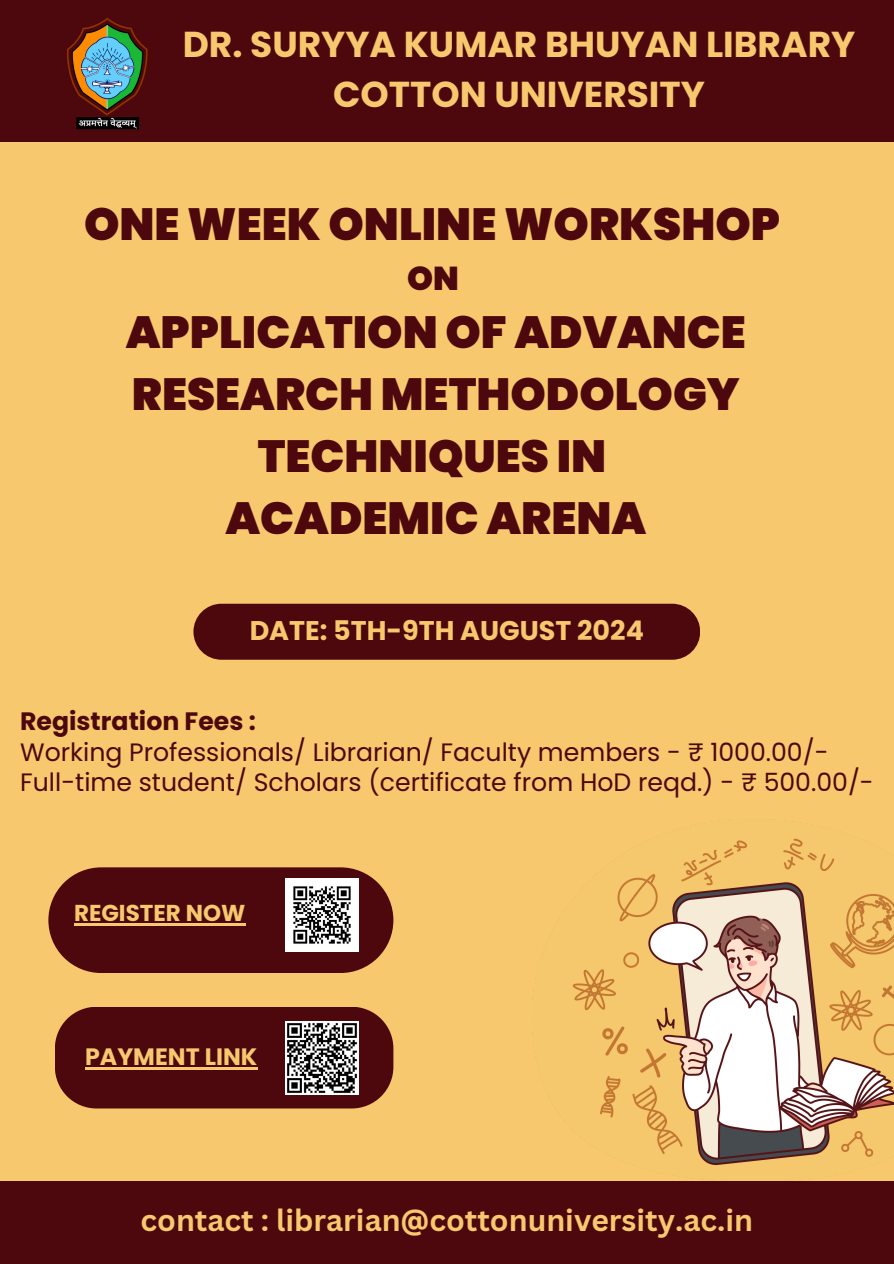
<style>
.page{position:relative;width:894px;height:1264px;background:#fff}
.page>*{position:absolute;margin:0;border:0;box-sizing:border-box;transform-origin:0 0}
.t1{font:900 45px/61.8px "Poppins";color:#4d080e;text-align:center}
.t2{font:700 36px/49.5px "Poppins";color:#f7c86e;text-align:center}
.t3{font:900 33px "Poppins";color:#4d080e}
.t4{font:700 30px "Canva Sans";color:#f7c86e}
.t5{font:700 27px "Poppins";color:#f7c86e}
.t6{font:25.2px/30.3px "Poppins";color:#4d080e}
.t7{font:700 23.7px "Poppins";color:#f7c86e}
.t8{font:700 22.95px "Poppins";color:#f7c86e}
.s1{font-weight:700}
</style>
<div class="page">
<div style="left:0;top:0;width:893px;height:1263px;background:#f7c86e"></div>
<img style="left:532px;top:819px;width:361px;height:362px">
<div style="left:0;top:0;width:893px;height:142px;background:#4d080e"></div>
<div style="left:0;top:1181px;width:893px;height:82px;background:#4d080e"></div>
<svg style="left:48px;top:867px;width:345px;height:106px;background:#5c1916"></svg>
<img style="left:67px;top:18px;width:81px;height:112px">
<div style="left:55px;top:1007px;width:338px;height:101px;background:#4d080e"></div>
<img style="left:285px;top:1021px;width:74px;height:73px">
<img style="left:285px;top:878px;width:74px;height:73px">
<hr style="left:74px;top:923px;width:171px;height:2px;background:#f7c86e">
<hr style="left:85px;top:1067px;width:172px;height:2px;background:#f7c86e">
<div style="left:193px;top:603px;width:507px;height:56px;background:#4d080e;border-radius:28px"></div>
<p class="t2" style="left:183px;top:20px;width:674px">DR. SURYYA KUMAR BHUYAN LIBRARY<br>COTTON UNIVERSITY</p>
<h5 class="t1" style="left:84px;top:193px;width:697px">ONE WEEK ONLINE WORKSHOP</h5>
<h5 class="t3" style="left:407px;top:255px;width:53px">ON</h5>
<h5 class="t1" style="left:126px;top:301px;width:621px">APPLICATION OF ADVANCE<br>RESEARCH METHODOLOGY<br>TECHNIQUES IN<br>ACADEMIC ARENA</h5>
<h3 class="t5" style="left:249px;top:612px;width:395px">DATE: 5TH-9TH AUGUST 2024</h3>
<p class="t6" style="left:20px;top:706px;width:854px"><span class="s1">Registration Fees :<br></span>Working Professionals/ Librarian/ Faculty members - ₹ 1000.00/-<br>Full-time student/ Scholars (certificate from HoD reqd.) - ₹ 500.00/-</p>
<p class="t8" style="left:74px;top:897px;width:173px">REGISTER NOW</p>
<p class="t7" style="left:85px;top:1040px;width:174px">PAYMENT LINK</p>
<p class="t4" style="left:140px;top:1199px;width:613px">contact : librarian@cottonuniversity.ac.in</p>
</div>
